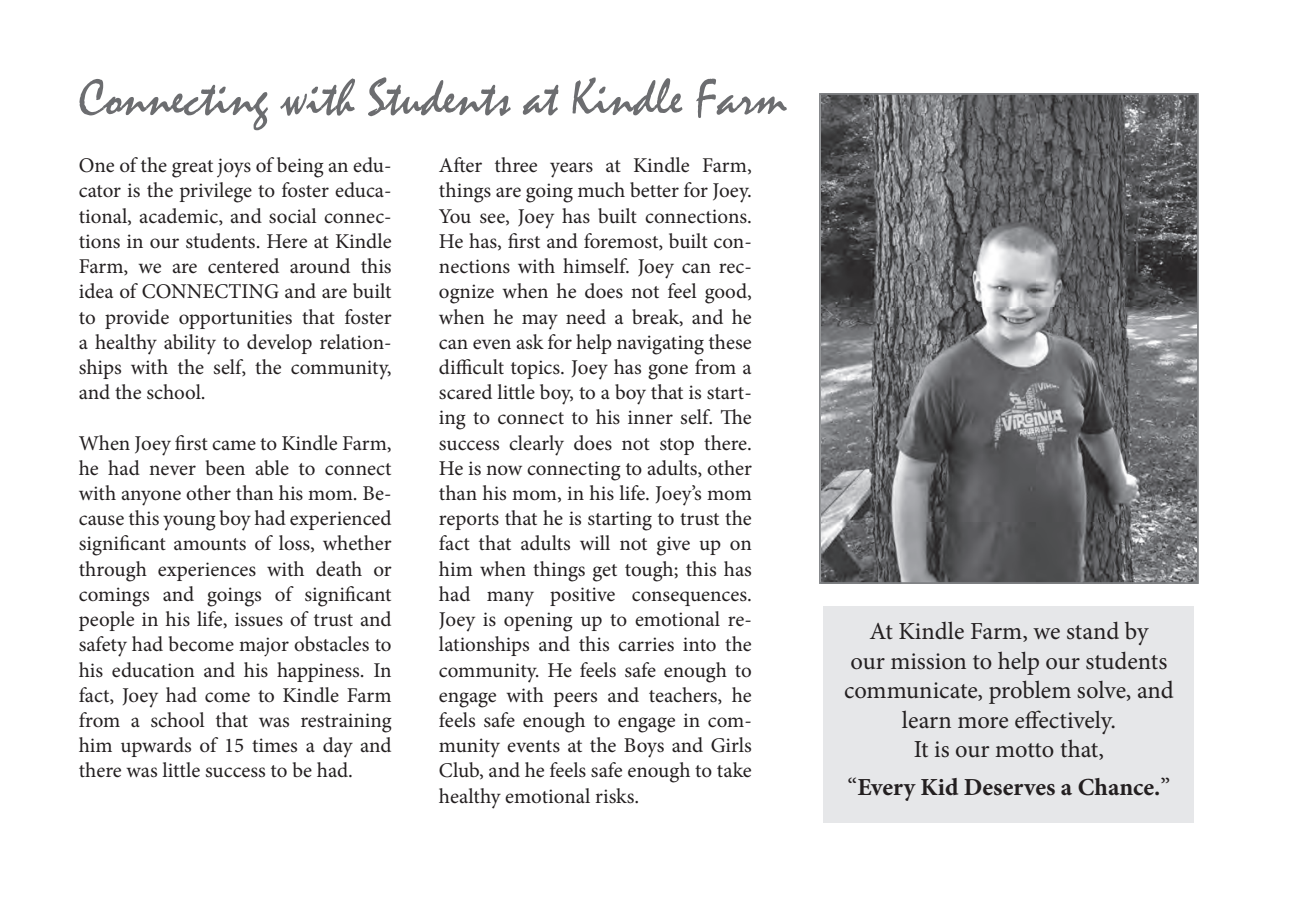
<style>
.page{position:relative;width:1292px;height:914px;background:#fff}
.page>*{position:absolute;margin:0;border:0;box-sizing:border-box;transform-origin:0 0}
.t1{font:52.5px "Mistral";color:#6c6d70}
.t2{font:24.5px/29.4px "Minion Pro";letter-spacing:-.01em;color:#231f20;text-align:center}
.t3{font:700 24.5px "Minion Pro";letter-spacing:-.005em;color:#231f20}
.t4{font:21px/25.2px "Minion Pro";color:#231f20;text-align:justify}
.s1{font-weight:400}
</style>
<div class="page">
<img style="left:822px;top:96px;width:373px;height:485px">
<div style="left:819px;top:93px;width:379px;height:491px;border:2px solid #808285"></div>
<div style="left:823px;top:605px;width:371px;height:217px;background:#e6e7e9"></div>
<h1 class="t1" style="left:79px;top:66px;width:709px">Connecting with Students at Kindle Farm</h1>
<p class="t4" style="left:79px;top:153px;width:314px">One of the great joys of being an edu&shy;cator is the privilege to foster educa&shy;tional, academic, and social connec&shy;tions in our students. Here at Kindle Farm, we are centered around this idea of CONNECTING and are built to provide opportunities that foster a healthy ability to develop relation&shy;ships with the self, the community, and the school.</p>
<p class="t4" style="left:79px;top:430px;width:314px">When Joey first came to Kindle Farm, he had never been able to connect with anyone other than his mom. Be&shy;cause this young boy had experienced significant amounts of loss, whether through experiences with death or comings and goings of significant people in his life, issues of trust and safety had become major obstacles to his education and his happiness. In fact, Joey had come to Kindle Farm from a school that was restraining him upwards of 15 times a day and there was little success to be had.</p>
<p class="t4" style="left:439px;top:153px;width:314px">After three years at Kindle Farm, things are going much better for Joey.<br>You see, Joey has built connections.<br>He has, first and foremost, built con&shy;nections with himself. Joey can rec&shy;ognize when he does not feel good, when he may need a break, and he can even ask for help navigating these difficult topics. Joey has gone from a scared little boy, to a boy that is start&shy;ing to connect to his inner self. The success clearly does not stop there.<br>He is now connecting to adults, other than his mom, in his life. Joey’s mom reports that he is starting to trust the fact that adults will not give up on him when things get tough; this has had many positive consequences.<br>Joey is opening up to emotional re&shy;lationships and this carries into the community. He feels safe enough to engage with peers and teachers, he feels safe enough to engage in com&shy;munity events at the Boys and Girls Club, and he feels safe enough to take healthy emotional risks.</p>
<p class="t2" style="left:844px;top:617px;width:331px">At Kindle Farm, we stand by<br>our mission to help our students communicate, problem solve, and learn more effectively.<br>It is our motto that,</p>
<p class="t3" style="left:847px;top:769px;width:324px"><span class="s1">“</span>Every Kid Deserves a Chance.<span class="s1">”</span></p>
</div>
